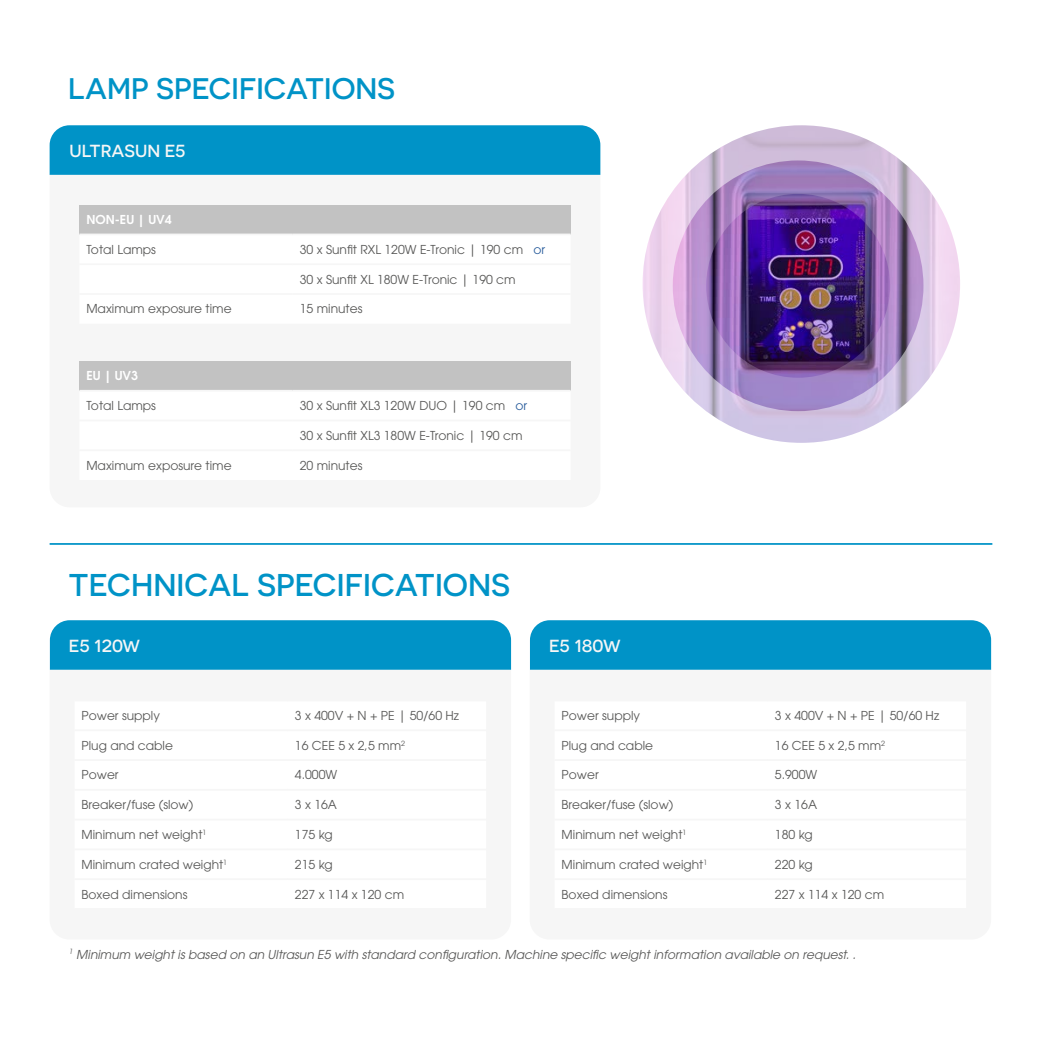
<style>
.page{position:relative;width:1042px;height:1042px;background:#fff}
.page>*{position:absolute;margin:0;border:0;box-sizing:border-box;transform-origin:0 0}
.t1{font:500 31.5px "Novecentosanswide";color:#0093c7}
.t2{font:500 29.75px "Novecentosanswide";color:#0093c7}
.t3{font:500 17.5px "Novecentosanswide";color:#f6f6f6}
.t4{font:12.25px "ITC Avant Garde Std";color:#575756}
.t5{font:italic 12.25px "ITC Avant Garde Std";color:#575756}
.t6{font:600 12.25px "ITC Avant Garde Std";color:#fff}
.s1{color:#275b9b}
</style>
<div class="page">
<div style="left:50px;top:125px;width:550px;height:50px;background:#0093c7"></div>
<div style="left:50px;top:620px;width:461px;height:50px;background:#0093c7"></div>
<div style="left:530px;top:620px;width:461px;height:50px;background:#0093c7"></div>
<div style="left:79px;top:361px;width:491px;height:30px;background:#c2c2c2"></div>
<hr style="left:79px;top:390px;width:214px;height:2px;background:#f6f6f6">
<hr style="left:293px;top:390px;width:277px;height:2px;background:#f6f6f6">
<hr style="left:79px;top:420px;width:214px;height:1px;background:#f6f6f6">
<hr style="left:293px;top:420px;width:277px;height:1px;background:#f6f6f6">
<hr style="left:79px;top:449px;width:214px;height:2px;background:#f6f6f6">
<hr style="left:293px;top:449px;width:277px;height:2px;background:#f6f6f6">
<div style="left:79px;top:205px;width:491px;height:29px;background:#c2c2c2"></div>
<hr style="left:79px;top:234px;width:214px;height:1px;background:#f6f6f6">
<hr style="left:293px;top:234px;width:277px;height:1px;background:#f6f6f6">
<hr style="left:79px;top:263px;width:214px;height:2px;background:#f6f6f6">
<hr style="left:293px;top:263px;width:277px;height:2px;background:#f6f6f6">
<hr style="left:79px;top:293px;width:214px;height:2px;background:#f6f6f6">
<hr style="left:293px;top:293px;width:277px;height:2px;background:#f6f6f6">
<hr style="left:75px;top:699px;width:213px;height:2px;background:#f6f6f6">
<hr style="left:288px;top:699px;width:198px;height:2px;background:#f6f6f6">
<hr style="left:75px;top:729px;width:213px;height:2px;background:#f6f6f6">
<hr style="left:288px;top:729px;width:198px;height:2px;background:#f6f6f6">
<hr style="left:75px;top:759px;width:213px;height:2px;background:#f6f6f6">
<hr style="left:288px;top:759px;width:198px;height:2px;background:#f6f6f6">
<hr style="left:75px;top:789px;width:213px;height:1px;background:#f6f6f6">
<hr style="left:288px;top:789px;width:198px;height:1px;background:#f6f6f6">
<hr style="left:75px;top:819px;width:213px;height:1px;background:#f6f6f6">
<hr style="left:288px;top:819px;width:198px;height:1px;background:#f6f6f6">
<hr style="left:75px;top:848px;width:213px;height:2px;background:#f6f6f6">
<hr style="left:288px;top:848px;width:198px;height:2px;background:#f6f6f6">
<hr style="left:75px;top:878px;width:213px;height:2px;background:#f6f6f6">
<hr style="left:288px;top:878px;width:198px;height:2px;background:#f6f6f6">
<hr style="left:75px;top:908px;width:213px;height:2px;background:#f6f6f6">
<hr style="left:288px;top:908px;width:198px;height:2px;background:#f6f6f6">
<hr style="left:554px;top:699px;width:214px;height:2px;background:#f6f6f6">
<hr style="left:768px;top:699px;width:198px;height:2px;background:#f6f6f6">
<hr style="left:554px;top:729px;width:214px;height:2px;background:#f6f6f6">
<hr style="left:768px;top:729px;width:198px;height:2px;background:#f6f6f6">
<hr style="left:554px;top:759px;width:214px;height:2px;background:#f6f6f6">
<hr style="left:768px;top:759px;width:198px;height:2px;background:#f6f6f6">
<hr style="left:554px;top:789px;width:214px;height:1px;background:#f6f6f6">
<hr style="left:768px;top:789px;width:198px;height:1px;background:#f6f6f6">
<hr style="left:554px;top:819px;width:214px;height:1px;background:#f6f6f6">
<hr style="left:768px;top:819px;width:198px;height:1px;background:#f6f6f6">
<hr style="left:554px;top:848px;width:214px;height:2px;background:#f6f6f6">
<hr style="left:768px;top:848px;width:198px;height:2px;background:#f6f6f6">
<hr style="left:554px;top:878px;width:214px;height:2px;background:#f6f6f6">
<hr style="left:768px;top:878px;width:198px;height:2px;background:#f6f6f6">
<hr style="left:554px;top:908px;width:214px;height:2px;background:#f6f6f6">
<hr style="left:768px;top:908px;width:198px;height:2px;background:#f6f6f6">
<hr style="left:50px;top:543px;width:942px;height:2px;background:#0093c7">
<img style="left:642px;top:125px;width:318px;height:318px">
<img style="left:673px;top:160px;width:250px;height:251px;border-radius:125px">
<img style="left:706px;top:194px;width:184px;height:184px;border-radius:92px">
<h2 class="t2" style="left:68px;top:71px;width:328px">LAMP SPECIFICATIONS</h2>
<h3 class="t3" style="left:69px;top:141px;width:118px">ULTRASUN E5</h3>
<p class="t6" style="left:86px;top:212px;width:87px">NON-EU | UV4</p>
<p class="t4" style="left:86px;top:242px;width:71px">Total Lamps</p>
<p class="t4" style="left:300px;top:242px;width:247px">30 x Sunfit RXL 120W E-Tronic | 190 cm <span class="s1">or</span></p>
<p class="t4" style="left:300px;top:271px;width:217px">30 x Sunfit XL 180W E-Tronic | 190 cm</p>
<p class="t4" style="left:86px;top:301px;width:147px">Maximum exposure time</p>
<p class="t4" style="left:300px;top:301px;width:64px">15 minutes</p>
<p class="t6" style="left:86px;top:368px;width:53px">EU | UV3</p>
<p class="t4" style="left:86px;top:398px;width:71px">Total Lamps</p>
<p class="t4" style="left:300px;top:398px;width:229px">30 x Sunfit XL3 120W DUO | 190 cm <span class="s1">or</span></p>
<p class="t4" style="left:300px;top:428px;width:224px">30 x Sunfit XL3 180W E-Tronic | 190 cm</p>
<p class="t4" style="left:86px;top:458px;width:147px">Maximum exposure time</p>
<p class="t4" style="left:300px;top:458px;width:64px">20 minutes</p>
<h1 class="t1" style="left:69px;top:567px;width:443px">TECHNICAL SPECIFICATIONS</h1>
<h3 class="t3" style="left:69px;top:636px;width:73px">E5 120W</h3>
<h3 class="t3" style="left:549px;top:636px;width:73px">E5 180W</h3>
<p class="t4" style="left:82px;top:708px;width:80px">Power supply</p>
<p class="t4" style="left:295px;top:708px;width:166px">3 x 400V + N + PE | 50/60 Hz</p>
<p class="t4" style="left:82px;top:737px;width:93px">Plug and cable</p>
<p class="t4" style="left:295px;top:737px;width:112px">16 CEE 5 x 2,5 mm<sup>2</sup></p>
<p class="t4" style="left:82px;top:767px;width:39px">Power</p>
<p class="t4" style="left:295px;top:767px;width:44px">4.000W</p>
<p class="t4" style="left:82px;top:797px;width:113px">Breaker/fuse (slow)</p>
<p class="t4" style="left:295px;top:797px;width:44px">3 x 16A</p>
<p class="t4" style="left:82px;top:827px;width:126px">Minimum net weight<sup>1</sup></p>
<p class="t4" style="left:295px;top:827px;width:39px">175 kg</p>
<p class="t4" style="left:82px;top:856px;width:147px">Minimum crated weight<sup>1</sup></p>
<p class="t4" style="left:295px;top:856px;width:39px">215 kg</p>
<p class="t4" style="left:82px;top:886px;width:107px">Boxed dimensions</p>
<p class="t4" style="left:295px;top:886px;width:111px">227 x 114 x 120 cm</p>
<p class="t4" style="left:561px;top:708px;width:80px">Power supply</p>
<p class="t4" style="left:775px;top:708px;width:166px">3 x 400V + N + PE | 50/60 Hz</p>
<p class="t4" style="left:561px;top:737px;width:93px">Plug and cable</p>
<p class="t4" style="left:775px;top:737px;width:112px">16 CEE 5 x 2,5 mm<sup>2</sup></p>
<p class="t4" style="left:561px;top:767px;width:39px">Power</p>
<p class="t4" style="left:775px;top:767px;width:44px">5.900W</p>
<p class="t4" style="left:561px;top:797px;width:113px">Breaker/fuse (slow)</p>
<p class="t4" style="left:775px;top:797px;width:44px">3 x 16A</p>
<p class="t4" style="left:561px;top:827px;width:126px">Minimum net weight<sup>1</sup></p>
<p class="t4" style="left:775px;top:827px;width:39px">180 kg</p>
<p class="t4" style="left:561px;top:856px;width:147px">Minimum crated weight<sup>1</sup></p>
<p class="t4" style="left:775px;top:856px;width:39px">220 kg</p>
<p class="t4" style="left:561px;top:886px;width:107px">Boxed dimensions</p>
<p class="t4" style="left:775px;top:886px;width:111px">227 x 114 x 120 cm</p>
<p class="t5" style="left:69px;top:946px;width:788px"><sup>1</sup> Minimum weight is based on an Ultrasun E5 with standard configuration. Machine specific weight information available on request. .</p>
</div>
